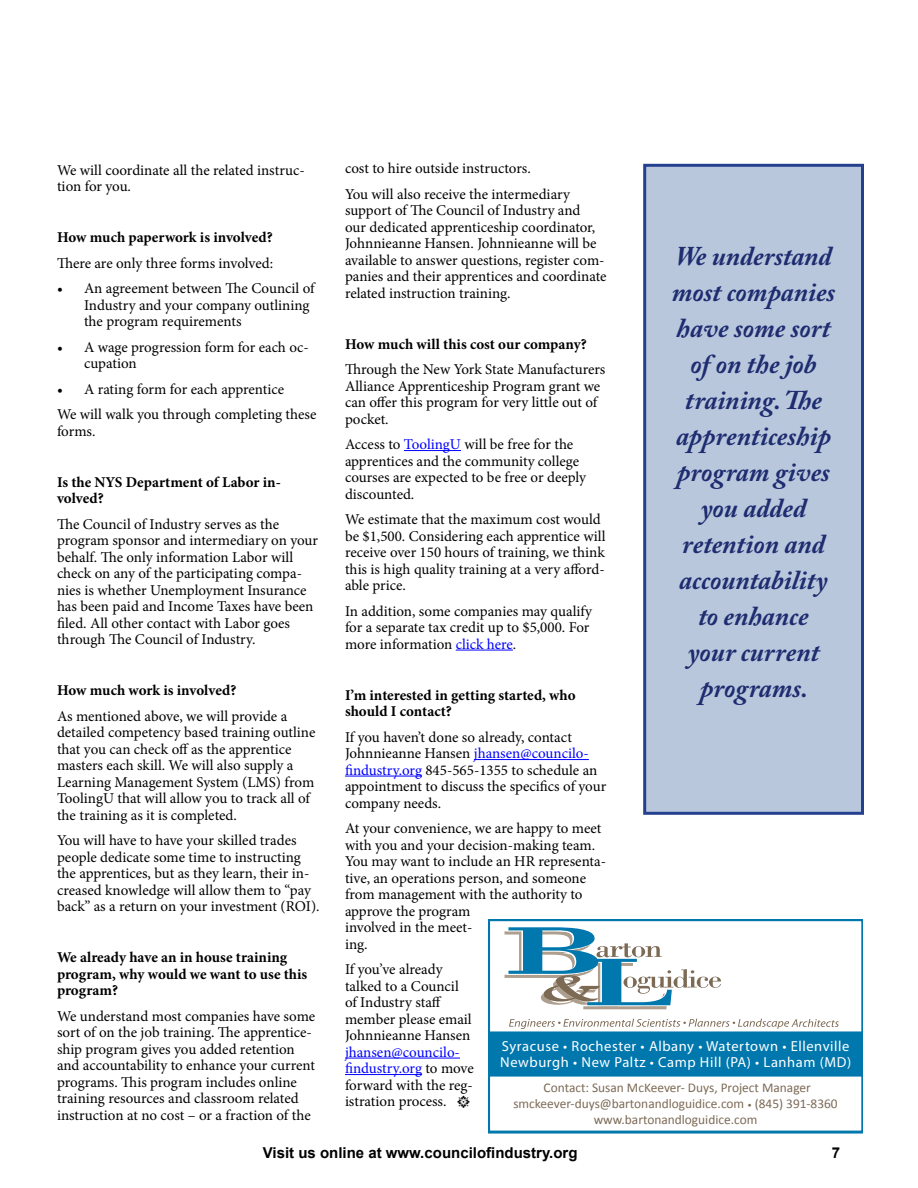
<style>
.page{position:relative;width:918px;height:1188px;background:#fff}
.page>*{position:absolute;margin:0;border:0;box-sizing:border-box;transform-origin:0 0}
.t1{font:italic 700 27px/36px "Adobe Caslon Pro";color:#1e2c70;text-align:center}
.t2{font:15px/16.5px "Minion Pro";color:#000}
.t3{font:700 15px/16.5px "Minion Pro";color:#000}
.t4{font:700 15px "Arial";color:#000}
.t5{font:14.55px/16.6px "Myriad Pro";letter-spacing:.04em;color:#fff}
.t6{font:13.35px/16px "Calibri";color:#7c6a55;text-align:center}
.s1{color:#00f}
.s2{font-size:8.85px}
</style>
<div class="page">
<div style="left:645px;top:165px;width:217px;height:648px;background:#b8c7dc"></div>
<div style="left:643px;top:164px;width:221px;height:651px;border:3px solid #25408f"></div>
<hr style="left:404px;top:450px;width:57px;height:1px;background:#00f">
<hr style="left:456px;top:650px;width:57px;height:1px;background:#00f">
<hr style="left:474px;top:759px;width:115px;height:1px;background:#00f">
<hr style="left:345px;top:776px;width:77px;height:1px;background:#00f">
<hr style="left:345px;top:1058px;width:115px;height:1px;background:#00f">
<hr style="left:345px;top:1074px;width:77px;height:1px;background:#00f">
<svg style="left:489px;top:920px;width:374px;height:214px"></svg>
<div style="left:489px;top:1032px;width:373px;height:44px;background:#0078ae"></div>
<div style="left:489px;top:1031px;width:374px;height:46px;border:1px solid #0078ae"></div>
<svg style="left:505px;top:927px;width:216px;height:82px"></svg>
<svg style="left:509px;top:1019px;width:330px;height:10px"></svg>
<p class="t2" style="left:345px;top:156px;width:227px;line-height:25.5px">cost to hire outside instructors.<br>You will also receive the intermediary</p>
<p class="t2" style="left:345px;top:202px;width:263px">support of The Council of Industry and<br>our dedicated apprenticeship coordinator, Johnnieanne Hansen. Johnnieanne will be available to answer questions, register com&shy;panies and their apprentices and coordinate related instruction training.</p>
<p class="t3" style="left:345px;top:335px;width:243px">How much will this cost our company?</p>
<p class="t2" style="left:345px;top:361px;width:262px">Through the New York State Manufacturers Alliance Apprenticeship Program grant we can offer this program for very little out of pocket.</p>
<p class="t2" style="left:345px;top:436px;width:243px">Access to <span class="s1">ToolingU</span> will be free for the apprentices and the community college courses are expected to be free or deeply discounted.</p>
<p class="t2" style="left:345px;top:511px;width:262px">We estimate that the maximum cost would be $1,500. Considering each apprentice will receive over 150 hours of training, we think this is high quality training at a very afford&shy;able price.</p>
<p class="t2" style="left:345px;top:603px;width:249px">In addition, some companies may qualify for a separate tax credit up to $5,000. For more information <span class="s1">click here</span>.</p>
<p class="t2" style="left:57px;top:162px;width:249px">We will coordinate all the related instruc&shy;tion for you.</p>
<p class="t3" style="left:57px;top:229px;width:217px">How much paperwork is involved?</p>
<p class="t2" style="left:57px;top:255px;width:218px">There are only three forms involved:</p>
<p class="t2" style="left:84px;top:280px;width:232px;text-indent:-27px">• An agreement between The Council of<br>Industry and your company outlining the program requirements</p>
<p class="t2" style="left:84px;top:339px;width:226px;text-indent:-27px">• A wage progression form for each oc&shy;cupation</p>
<p class="t2" style="left:57px;top:376px;width:261px;line-height:25.5px">• A rating form for each apprentice<br>We will walk you through completing these</p>
<p class="t2" style="left:57px;top:423px;width:40px">forms.</p>
<h1 class="t1" style="left:672px;top:237px;width:165px">We understand most companies have some sort of on the job training. The apprenticeship program gives you added retention and accountability to enhance your current programs.</h1>
<p class="t3" style="left:57px;top:473px;width:225px">Is the NYS Department of Labor in&shy;volved?</p>
<p class="t2" style="left:57px;top:516px;width:263px">The Council of Industry serves as the program sponsor and intermediary on your behalf. The only information Labor will check on any of the participating compa&shy;nies is whether Unemployment Insurance has been paid and Income Taxes have been filed. All other contact with Labor goes through The Council of Industry.</p>
<p class="t3" style="left:57px;top:682px;width:181px">How much work is involved?</p>
<p class="t2" style="left:57px;top:708px;width:260px">As mentioned above, we will provide a detailed competency based training outline that you can check off as the apprentice masters each skill. We will also supply a Learning Management System (LMS) from ToolingU that will allow you to track all of the training as it is completed.</p>
<p class="t2" style="left:57px;top:832px;width:264px">You will have to have your skilled trades people dedicate some time to instructing the apprentices, but as they learn, their in&shy;creased knowledge will allow them to “pay back” as a return on your investment (ROI).</p>
<p class="t3" style="left:57px;top:949px;width:252px">We already have an in house training program, why would we want to use this program?</p>
<p class="t2" style="left:57px;top:1008px;width:260px">We understand most companies have some sort of on the job training. The apprentice&shy;ship program gives you added retention and accountability to enhance your current programs. This program includes online training resources and classroom related instruction at no cost – or a fraction of the</p>
<p class="t3" style="left:345px;top:686px;width:232px">I’m interested in getting started, who should I contact?</p>
<p class="t2" style="left:345px;top:729px;width:263px">If you haven’t done so already, contact Johnnieanne Hansen <span class="s1">jhansen@councilo&shy;findustry.org</span> 845-565-1355 to schedule an appointment to discuss the specifics of your company needs.</p>
<p class="t2" style="left:345px;top:820px;width:263px">At your convenience, we are happy to meet with you and your decision-making team.<br>You may want to include an HR representa&shy;tive, an operations person, and someone from management with the authority to approve the program<br>involved in the meet-<br>ing.</p>
<p class="t2" style="left:345px;top:961px;width:128px">If you’ve already talked to a Council of Industry staff member please email<br>Johnnieanne Hansen</p>
<p class="t2" style="left:345px;top:1044px;width:130px"><span class="s1">jhansen@councilo&shy;findustry.org</span> to move forward with the reg&shy;istration process. •</p>
<p class="t4" style="left:263px;top:1143px;width:316px">Visit us online at www.councilofindustry.org</p>
<p class="t4" style="left:832px;top:1143px;width:10px">7</p>
<p class="t5" style="left:500px;top:1037px;width:352px">Syracuse • Rochester • Albany • Watertown • Ellenville<br>Newburgh • New Paltz • Camp Hill (PA) • Lanham (MD)</p>
<p class="t6" style="left:513px;top:1079px;width:326px">Contact: Susan McKeever- Duys, Project Manager smckeever-duys@bartonandloguidice.com <span class="s2">•</span> (845) 391-8360 www.bartonandloguidice.com</p>
</div>
